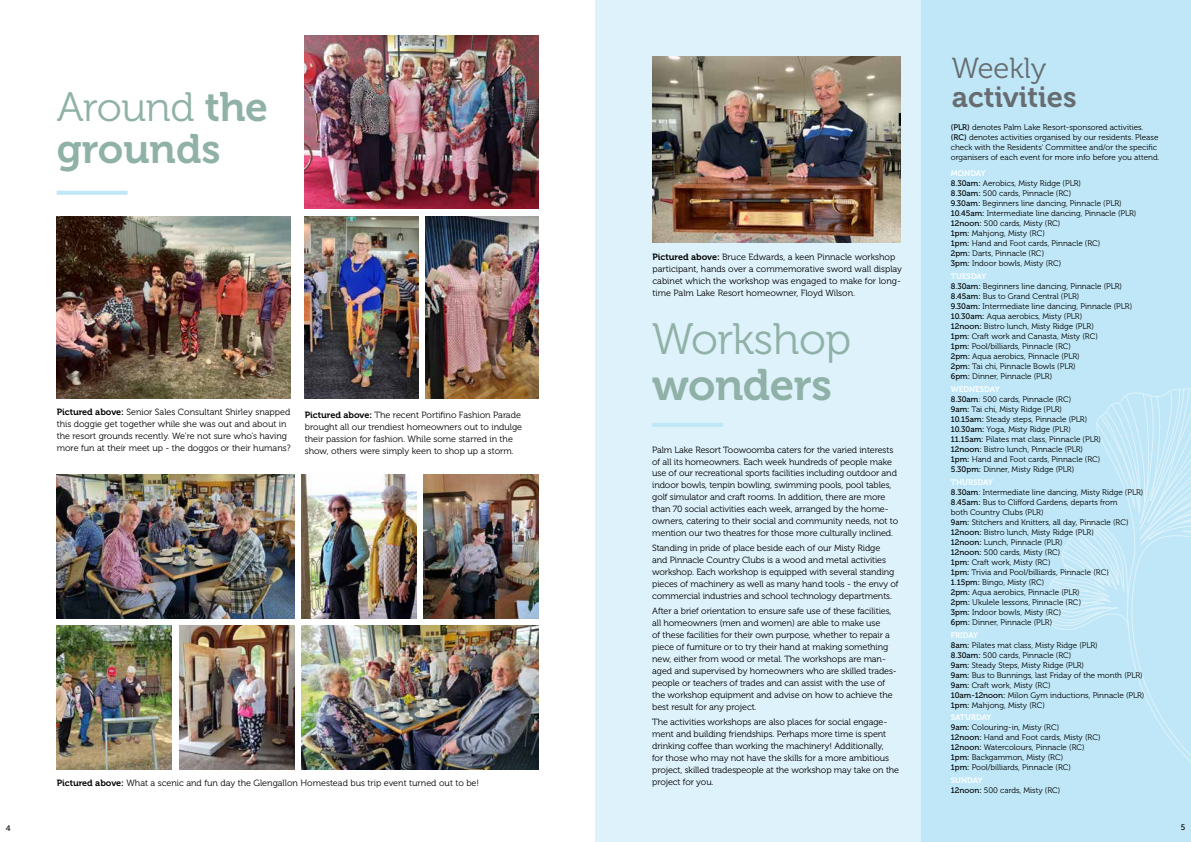
<style>
.page{position:relative;width:1191px;height:842px;background:#fff}
.page>*{position:absolute;margin:0;border:0;box-sizing:border-box;transform-origin:0 0}
.t1{font:44px "Museo 300";letter-spacing:-.01em;color:#90b1a7}
.t2{font:44px "Museo 700";letter-spacing:-.01em;color:#90b1a7}
.t3{font:41px "Museo 300";letter-spacing:-.01em;color:#90b1a7}
.t4{font:41px "Museo 700";color:#90b1a7}
.t5{font:29px "Museo 700";color:#666c70}
.t6{font:29px "Museo 300";color:#666c70}
.t7{font:9px/12px "Museo 300";letter-spacing:-.01em;color:#000}
.t8{font:8px/10px "Museo 300";color:#000}
.t9{font:8px "Museo 700";color:#fff}
.t10{font:8px "Museo Sans 500";color:#000}
.s1{font-family:"Museo 700"}
.s2{font-family:"Museo 500"}
</style>
<div class="page">
<div style="left:595px;top:0;width:326px;height:842px;background:#def2fb"></div>
<div style="left:921px;top:0;width:270px;height:842px;background:#bfe7f7"></div>
<svg style="left:1134px;top:664px;width:57px;height:99px"></svg>
<svg style="left:1046px;top:388px;width:145px;height:276px"></svg>
<svg style="left:57px;top:191px;width:71px;height:4px"></svg>
<img style="left:652px;top:57px;width:248px;height:185px">
<hr style="left:652px;top:423px;width:71px;height:4px;background:#bfe7f7">
<img style="left:57px;top:217px;width:234px;height:182px">
<img style="left:305px;top:36px;width:234px;height:173px">
<img style="left:305px;top:217px;width:113px;height:182px">
<img style="left:425px;top:217px;width:114px;height:182px">
<img style="left:57px;top:475px;width:237px;height:144px">
<img style="left:301px;top:475px;width:115px;height:144px">
<img style="left:424px;top:475px;width:115px;height:144px">
<img style="left:57px;top:626px;width:115px;height:144px">
<img style="left:179px;top:626px;width:115px;height:144px">
<img style="left:301px;top:626px;width:238px;height:144px">
<h2 class="t3" style="left:57px;top:85px;width:213px">Around <span class="s1">the</span></h2>
<h2 class="t4" style="left:57px;top:126px;width:165px">grounds</h2>
<p class="t7" style="left:57px;top:406px;width:235px"><span class="s1">Pictured above:</span> Senior Sales Consultant Shirley snapped this doggie get together while she was out and about in the resort grounds recently. We’re not sure who’s having more fun at their meet up - the doggos or their humans?</p>
<p class="t7" style="left:305px;top:409px;width:219px"><span class="s1">Pictured above:</span> The recent Portifino Fashion Parade brought all our trendiest homeowners out to indulge their passion for fashion. While some starred in the show, others were simply keen to shop up a storm.</p>
<p class="t7" style="left:57px;top:777px;width:424px"><span class="s1">Pictured above:</span> What a scenic and fun day the Glengallon Homestead bus trip event turned out to be!</p>
<p class="t7" style="left:652px;top:252px;width:251px"><span class="s1">Pictured above:</span> Bruce Edwards, a keen Pinnacle workshop participant, hands over a commemorative sword wall display cabinet which the workshop was engaged to make for long&shy;time Palm Lake Resort homeowner, Floyd Wilson.</p>
<h1 class="t1" style="left:652px;top:315px;width:201px">Workshop</h1>
<h1 class="t2" style="left:652px;top:360px;width:181px">wonders</h1>
<p class="t7" style="left:652px;top:444px;width:247px">Palm Lake Resort Toowoomba caters for the varied interests of all its homeowners. Each week hundreds of people make use of our recreational sports facilities including outdoor and indoor bowls, tenpin bowling, swimming pools, pool tables, golf simulator and craft rooms. In addition, there are more than 70 social activities each week, arranged by the home&shy;owners, catering to their social and community needs, not to mention our two theatres for those more culturally inclined.</p>
<p class="t7" style="left:652px;top:542px;width:248px">Standing in pride of place beside each of our Misty Ridge<br>and Pinnacle Country Clubs is a wood and metal activities workshop. Each workshop is equipped with several standing pieces of machinery as well as many hand tools - the envy of commercial industries and school technology departments.</p>
<p class="t7" style="left:652px;top:605px;width:246px">After a brief orientation to ensure safe use of these facilities, all homeowners (men and women) are able to make use<br>of these facilities for their own purpose, whether to repair a piece of furniture or to try their hand at making something new, either from wood or metal. The workshops are man&shy;aged and supervised by homeowners who are skilled trades&shy;people or teachers of trades and can assist with the use of the workshop equipment and advise on how to achieve the best result for any project.</p>
<p class="t7" style="left:652px;top:716px;width:248px">The activities workshops are also places for social engage&shy;ment and building friendships. Perhaps more time is spent drinking coffee than working the machinery! Additionally,<br>for those who may not have the skills for a more ambitious project, skilled tradespeople at the workshop may take on the project for you.</p>
<h3 class="t6" style="left:951px;top:52px;width:96px">Weekly</h3>
<h3 class="t5" style="left:951px;top:81px;width:126px">activities</h3>
<p class="t8" style="left:950px;top:123px;width:210px"><span class="s2">(PLR)</span> denotes Palm Lake Resort-sponsored activities. <span class="s2">(RC)</span> denotes activities organised by our residents. Please check with the Residents’ Committee and/or the specific organisers of each event for more info before you attend.</p>
<p class="t9" style="left:950px;top:169px;width:36px">MONDAY</p>
<p class="t8" style="left:950px;top:179px;width:187px"><span class="s2">8.30am:</span> Aerobics, Misty Ridge (PLR)<br><span class="s2">8.30am:</span> 500 cards, Pinnacle (RC)<br><span class="s2">9.30am:</span> Beginners line dancing, Pinnacle (PLR)<br><span class="s2">10.45am:</span> Intermediate line dancing, Pinnacle (PLR)<br><span class="s2">12noon:</span> 500 cards, Misty (RC)<br><span class="s2">1pm:</span> Mahjong, Misty (RC)<br><span class="s2">1pm:</span> Hand and Foot cards, Pinnacle (RC)<br><span class="s2">2pm:</span> Darts, Pinnacle (RC)<br><span class="s2">3pm:</span> Indoor bowls, Misty (RC)</p>
<p class="t9" style="left:950px;top:272px;width:37px">TUESDAY</p>
<p class="t8" style="left:950px;top:281px;width:183px"><span class="s2">8.30am:</span> Beginners line dancing, Pinnacle (PLR)<br><span class="s2">8.45am:</span> Bus to Grand Central (PLR)<br><span class="s2">9.30am:</span> Intermediate line dancing, Pinnacle (PLR)<br><span class="s2">10.30am:</span> Aqua aerobics, Misty (PLR)<br><span class="s2">12noon:</span> Bistro lunch, Misty Ridge (PLR)<br><span class="s2">1pm:</span> Craft work and Canasta, Misty (RC)<br><span class="s2">1pm:</span> Pool/billiards, Pinnacle (RC)<br><span class="s2">2pm:</span> Aqua aerobics, Pinnacle (PLR)<br><span class="s2">2pm:</span> Tai chi, Pinnacle Bowls (PLR)<br><span class="s2">6pm:</span> Dinner, Pinnacle (PLR)</p>
<p class="t9" style="left:950px;top:385px;width:50px">WEDNESDAY</p>
<p class="t8" style="left:950px;top:394px;width:152px"><span class="s2">8.30am</span>: 500 cards, Pinnacle (RC)<br><span class="s2">9am:</span> Tai chi, Misty Ridge (PLR)<br><span class="s2">10.15am:</span> Steady steps, Pinnacle (PLR)<br><span class="s2">10.30am:</span> Yoga, Misty Ridge (PLR)<br><span class="s2">11.15am:</span> Pilates mat class, Pinnacle (PLR)<br><span class="s2">12noon:</span> Bistro lunch, Pinnacle (PLR)<br><span class="s2">1pm:</span> Hand and Foot cards, Pinnacle (RC)<br><span class="s2">5.30pm:</span> Dinner, Misty Ridge (PLR)</p>
<p class="t9" style="left:950px;top:477px;width:44px">THURSDAY</p>
<p class="t8" style="left:950px;top:487px;width:194px"><span class="s2">8.30am</span>: Intermediate line dancing, Misty Ridge (PLR)<br><span class="s2">8.45am:</span> Bus to Clifford Gardens, departs from<br>both Country Clubs (PLR)<br><span class="s2">9am:</span> Stitchers and Knitters, all day, Pinnacle (RC)<br><span class="s2">12noon:</span> Bistro lunch, Misty Ridge (PLR)<br><span class="s2">12noon:</span> Lunch, Pinnacle (PLR)<br><span class="s2">12noon:</span> 500 cards, Misty (RC)<br><span class="s2">1pm:</span> Craft work, Misty (RC)<br><span class="s2">1pm:</span> Trivia and Pool/billiards, Pinnacle (RC)<br><span class="s2">1.15pm:</span> Bingo, Misty (RC)<br><span class="s2">2pm:</span> Aqua aerobics, Pinnacle (PLR)<br><span class="s2">2pm:</span> Ukulele lessons, Pinnacle (RC)<br><span class="s2">3pm:</span> Indoor bowls, Misty (RC)<br><span class="s2">6pm:</span> Dinner, Pinnacle (PLR)</p>
<p class="t9" style="left:950px;top:630px;width:29px">FRIDAY</p>
<p class="t8" style="left:950px;top:640px;width:195px"><span class="s2">8am:</span> Pilates mat class, Misty Ridge (PLR)<br><span class="s2">8.30am:</span> 500 cards, Pinnacle (RC)<br><span class="s2">9am:</span> Steady Steps, Misty Ridge (PLR)<br><span class="s2">9am:</span> Bus to Bunnings, last Friday of the month (PLR)<br><span class="s2">9am:</span> Craft work, Misty (RC)<br><span class="s2">10am-12noon:</span> Milon Gym inductions, Pinnacle (PLR)<br><span class="s2">1pm:</span> Mahjong, Misty (RC)</p>
<p class="t9" style="left:950px;top:713px;width:42px">SATURDAY</p>
<p class="t8" style="left:950px;top:723px;width:151px"><span class="s2">9am:</span> Colouring-in, Misty (RC)<br><span class="s2">12noon:</span> Hand and Foot cards, Misty (RC)<br><span class="s2">12noon:</span> Watercolours, Pinnacle (RC)<br><span class="s2">1pm:</span> Backgammon, Misty (RC)<br><span class="s2">1pm:</span> Pool/billiards, Pinnacle (RC)</p>
<p class="t9" style="left:950px;top:776px;width:33px">SUNDAY</p>
<p class="t8" style="left:950px;top:786px;width:111px"><span class="s2">12noon:</span> 500 cards, Misty (RC)</p>
<p class="t10" style="left:6px;top:824px;width:6px">4</p>
<p class="t10" style="left:1180px;top:823px;width:6px">5</p>
</div>
